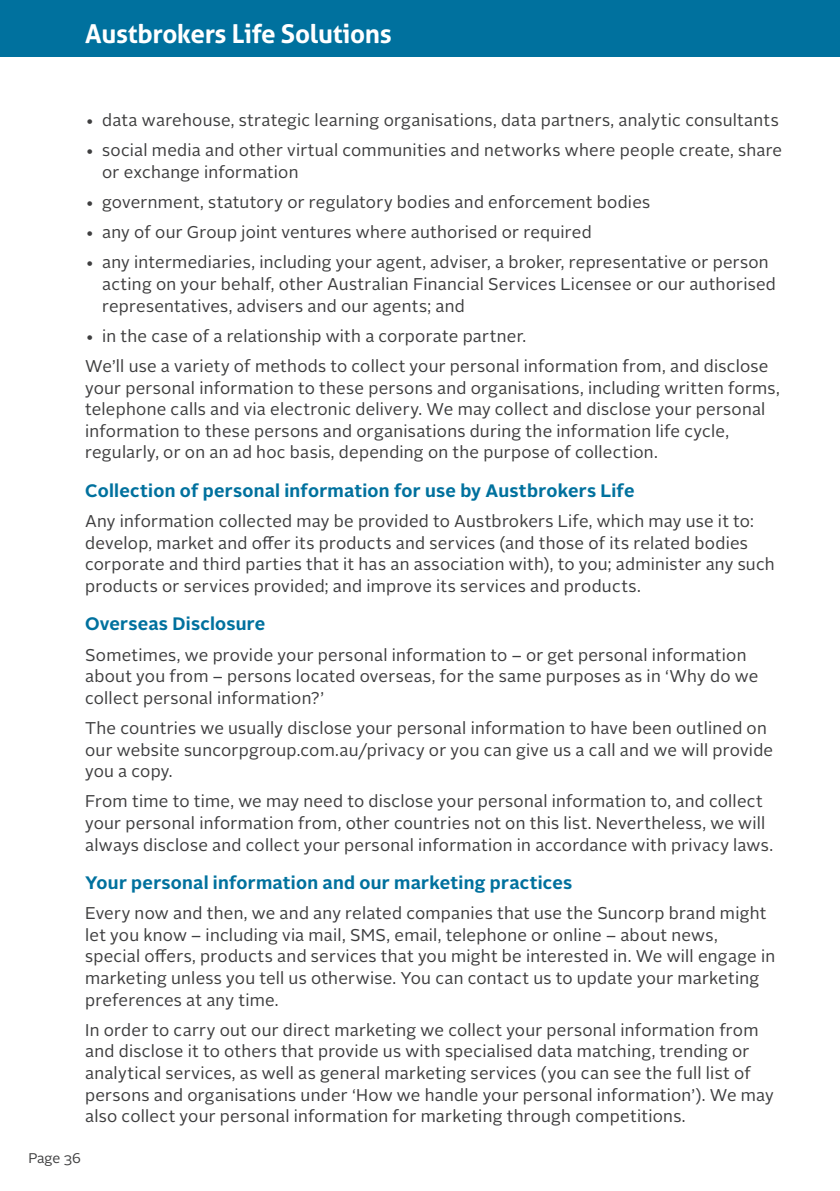
<style>
.page{position:relative;width:840px;height:1191px;background:#fff}
.page>*{position:absolute;margin:0;border:0;box-sizing:border-box;transform-origin:0 0}
.t1{font:700 26px "Aller";letter-spacing:-.01em;color:#fff}
.t2{font:700 18px "Alright Sans";letter-spacing:.015em;color:#00719e}
.t3{font:17px/21.6px "Alright Sans";letter-spacing:.015em;color:#3e3e3f}
.t4{font:14px "Alright Sans";letter-spacing:-.01em;color:#3e3e3f}
</style>
<div class="page">
<div style="left:0;top:0;width:839px;height:57px;background:#00719e"></div>
<h1 class="t1" style="left:85px;top:17px;width:308px">Austbrokers Life Solutions</h1>
<p class="t3" style="left:85px;top:110px;width:695px">• data warehouse, strategic learning organisations, data partners, analytic consultants</p>
<p class="t3" style="left:102px;top:140px;width:681px;text-indent:-17px">• social media and other virtual communities and networks where people create, share or exchange information</p>
<p class="t3" style="left:85px;top:192px;width:566px">• government, statutory or regulatory bodies and enforcement bodies</p>
<p class="t3" style="left:85px;top:222px;width:508px">• any of our Group joint ventures where authorised or required</p>
<p class="t3" style="left:102px;top:252px;width:675px;text-indent:-17px">• any intermediaries, including your agent, adviser, a broker, representative or person acting on your behalf, other Australian Financial Services Licensee or our authorised representatives, advisers and our agents; and</p>
<p class="t3" style="left:85px;top:321px;width:684px;line-height:30.2px">• in the case of a relationship with a corporate partner.<br>We’ll use a variety of methods to collect your personal information from, and disclose</p>
<p class="t3" style="left:85px;top:377px;width:696px">your personal information to these persons and organisations, including written forms, telephone calls and via electronic delivery. We may collect and disclose your personal information to these persons and organisations during the information life cycle, regularly, or on an ad hoc basis, depending on the purpose of collection.</p>
<p class="t2" style="left:85px;top:478px;width:550px">Collection of personal information for use by Austbrokers Life</p>
<p class="t3" style="left:85px;top:510px;width:690px">Any information collected may be provided to Austbrokers Life, which may use it to: develop, market and offer its products and services (and those of its related bodies corporate and third parties that it has an association with), to you; administer any such products or services provided; and improve its services and products.</p>
<p class="t2" style="left:85px;top:611px;width:182px">Overseas Disclosure</p>
<p class="t3" style="left:85px;top:644px;width:674px">Sometimes, we provide your personal information to – or get personal information about you from – persons located overseas, for the same purposes as in ‘Why do we collect personal information?’</p>
<p class="t3" style="left:85px;top:717px;width:689px">The countries we usually disclose your personal information to have been outlined on our website suncorpgroup.com.au/privacy or you can give us a call and we will provide you a copy.</p>
<p class="t3" style="left:85px;top:791px;width:689px">From time to time, we may need to disclose your personal information to, and collect your personal information from, other countries not on this list. Nevertheless, we will always disclose and collect your personal information in accordance with privacy laws.</p>
<p class="t2" style="left:85px;top:870px;width:488px">Your personal information and our marketing practices</p>
<p class="t3" style="left:85px;top:902px;width:691px">Every now and then, we and any related companies that use the Suncorp brand might let you know – including via mail, SMS, email, telephone or online – about news, special offers, products and services that you might be interested in. We will engage in marketing unless you tell us otherwise. You can contact us to update your marketing preferences at any time.</p>
<p class="t3" style="left:85px;top:1019px;width:690px">In order to carry out our direct marketing we collect your personal information from and disclose it to others that provide us with specialised data matching, trending or analytical services, as well as general marketing services (you can see the full list of persons and organisations under ‘How we handle your personal information’). We may also collect your personal information for marketing through competitions.</p>
<p class="t4" style="left:28px;top:1148px;width:54px">Page 36</p>
</div>
